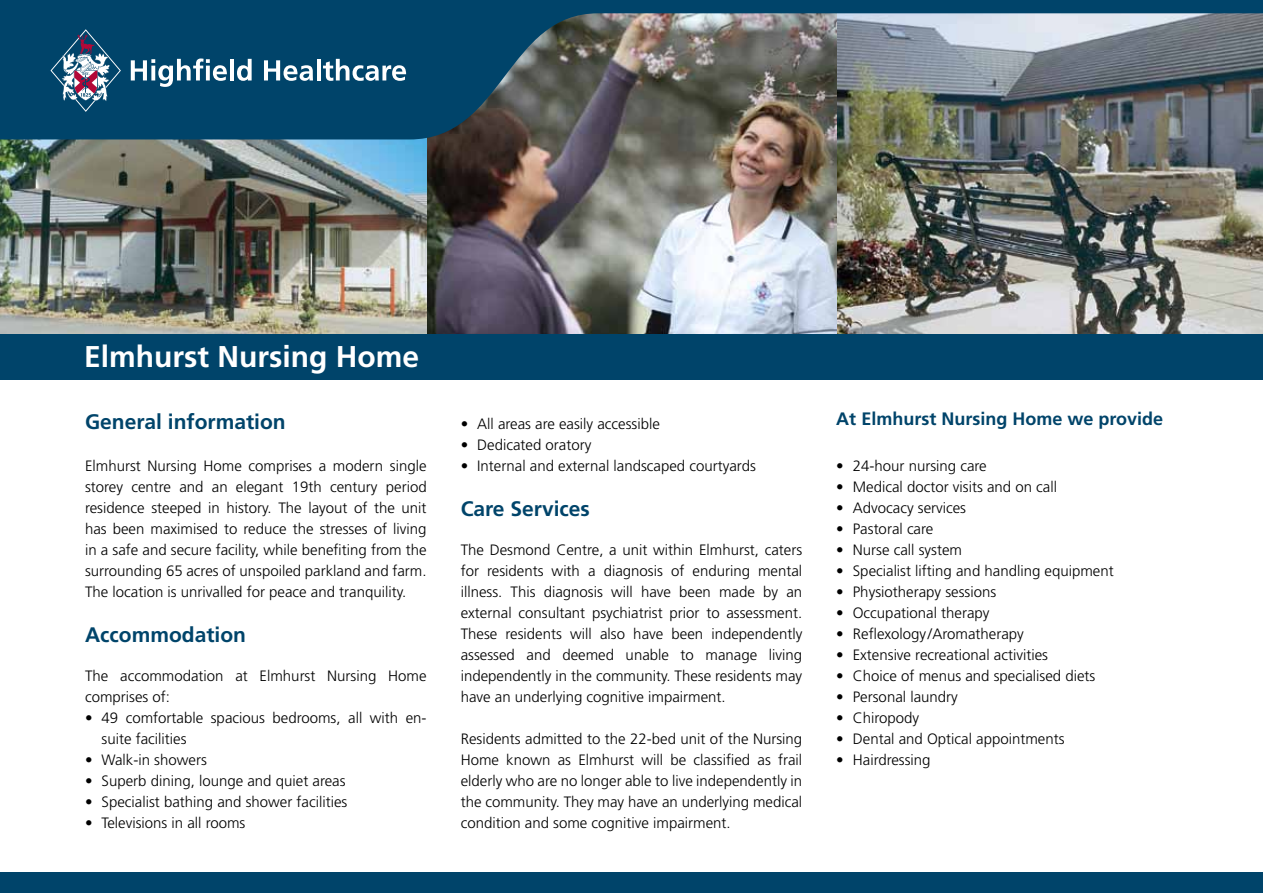
<style>
.page{position:relative;width:1263px;height:893px;background:#fff}
.page>*{position:absolute;margin:0;border:0;box-sizing:border-box;transform-origin:0 0}
.t1{font:700 30px "Frutiger LT Std";color:#fff}
.t2{font:700 21px "Frutiger LT Std";color:#00446a}
.t3{font:700 18px "Frutiger LT Std";color:#00446a}
.t4{font:300 15px/21px "Frutiger LT Std";color:#000;text-align:justify}
</style>
<div class="page">
<img style="left:836px;top:139px;width:427px;height:195px">
<img style="left:427px;top:139px;width:409px;height:195px">
<img style="left:0;top:139px;width:427px;height:195px">
<img style="left:0;top:0;width:1263px;height:139px">
<svg style="left:50px;top:29px;width:71px;height:83px;background:#426886"></svg>
<svg style="left:131px;top:58px;width:96px;height:29px"></svg>
<hr style="left:230px;top:59px;width:4px;height:21px;background:#fff">
<svg style="left:237px;top:59px;width:15px;height:22px"></svg>
<svg style="left:264px;top:60px;width:49px;height:21px"></svg>
<hr style="left:317px;top:59px;width:4px;height:21px;background:#fff">
<svg style="left:323px;top:59px;width:83px;height:22px"></svg>
<div style="left:0;top:873px;width:1263px;height:20px;background:#00446a"></div>
<div style="left:0;top:334px;width:1263px;height:45px;background:#00446a"></div>
<h1 class="t1" style="left:84px;top:338px;width:337px">Elmhurst Nursing Home</h1>
<h2 class="t2" style="left:85px;top:409px;width:202px">General information</h2>
<p class="t4" style="left:85px;top:456px;width:343px">Elmhurst Nursing Home comprises a modern single storey centre and an elegant 19th century period residence steeped in history. The layout of the unit has been maximised to reduce the stresses of living in a safe and secure facility, while benefiting from the surrounding 65 acres of unspoiled parkland and farm.<br>The location is unrivalled for peace and tranquility.</p>
<h2 class="t2" style="left:85px;top:622px;width:162px">Accommodation</h2>
<p class="t4" style="left:85px;top:666px;width:343px">The accommodation at Elmhurst Nursing Home comprises of:</p>
<p class="t4" style="left:102px;top:708px;width:327px;text-indent:-16px">• 49 comfortable spacious bedrooms, all with en&shy;suite facilities</p>
<p class="t4" style="left:85px;top:750px;width:123px">• Walk-in showers</p>
<p class="t4" style="left:85px;top:771px;width:262px">• Superb dining, lounge and quiet areas</p>
<p class="t4" style="left:85px;top:792px;width:264px">• Specialist bathing and shower facilities</p>
<p class="t4" style="left:85px;top:813px;width:162px">• Televisions in all rooms</p>
<p class="t4" style="left:461px;top:414px;width:201px">• All areas are easily accessible</p>
<p class="t4" style="left:461px;top:435px;width:132px">• Dedicated oratory</p>
<p class="t4" style="left:461px;top:456px;width:297px">• Internal and external landscaped courtyards</p>
<h2 class="t2" style="left:461px;top:496px;width:131px">Care Services</h2>
<p class="t4" style="left:461px;top:540px;width:343px">The Desmond Centre, a unit within Elmhurst, caters for residents with a diagnosis of enduring mental illness. This diagnosis will have been made by an external consultant psychiatrist prior to assessment.<br>These residents will also have been independently assessed and deemed unable to manage living independently in the community. These residents may have an underlying cognitive impairment.</p>
<p class="t4" style="left:461px;top:729px;width:343px">Residents admitted to the 22-bed unit of the Nursing Home known as Elmhurst will be classified as frail elderly who are no longer able to live independently in the community. They may have an underlying medical condition and some cognitive impairment.</p>
<p class="t3" style="left:836px;top:408px;width:328px">At Elmhurst Nursing Home we provide</p>
<p class="t4" style="left:836px;top:456px;width:152px">• 24-hour nursing care</p>
<p class="t4" style="left:836px;top:477px;width:222px">• Medical doctor visits and on call</p>
<p class="t4" style="left:836px;top:498px;width:131px">• Advocacy services</p>
<p class="t4" style="left:836px;top:519px;width:99px">• Pastoral care</p>
<p class="t4" style="left:836px;top:540px;width:127px">• Nurse call system</p>
<p class="t4" style="left:836px;top:561px;width:279px">• Specialist lifting and handling equipment</p>
<p class="t4" style="left:836px;top:582px;width:161px">• Physiotherapy sessions</p>
<p class="t4" style="left:836px;top:603px;width:155px">• Occupational therapy</p>
<p class="t4" style="left:836px;top:624px;width:189px">• Reflexology/Aromatherapy</p>
<p class="t4" style="left:836px;top:645px;width:213px">• Extensive recreational activities</p>
<p class="t4" style="left:836px;top:666px;width:261px">• Choice of menus and specialised diets</p>
<p class="t4" style="left:836px;top:687px;width:123px">• Personal laundry</p>
<p class="t4" style="left:836px;top:708px;width:84px">• Chiropody</p>
<p class="t4" style="left:836px;top:729px;width:230px">• Dental and Optical appointments</p>
<p class="t4" style="left:836px;top:750px;width:96px">• Hairdressing</p>
</div>
